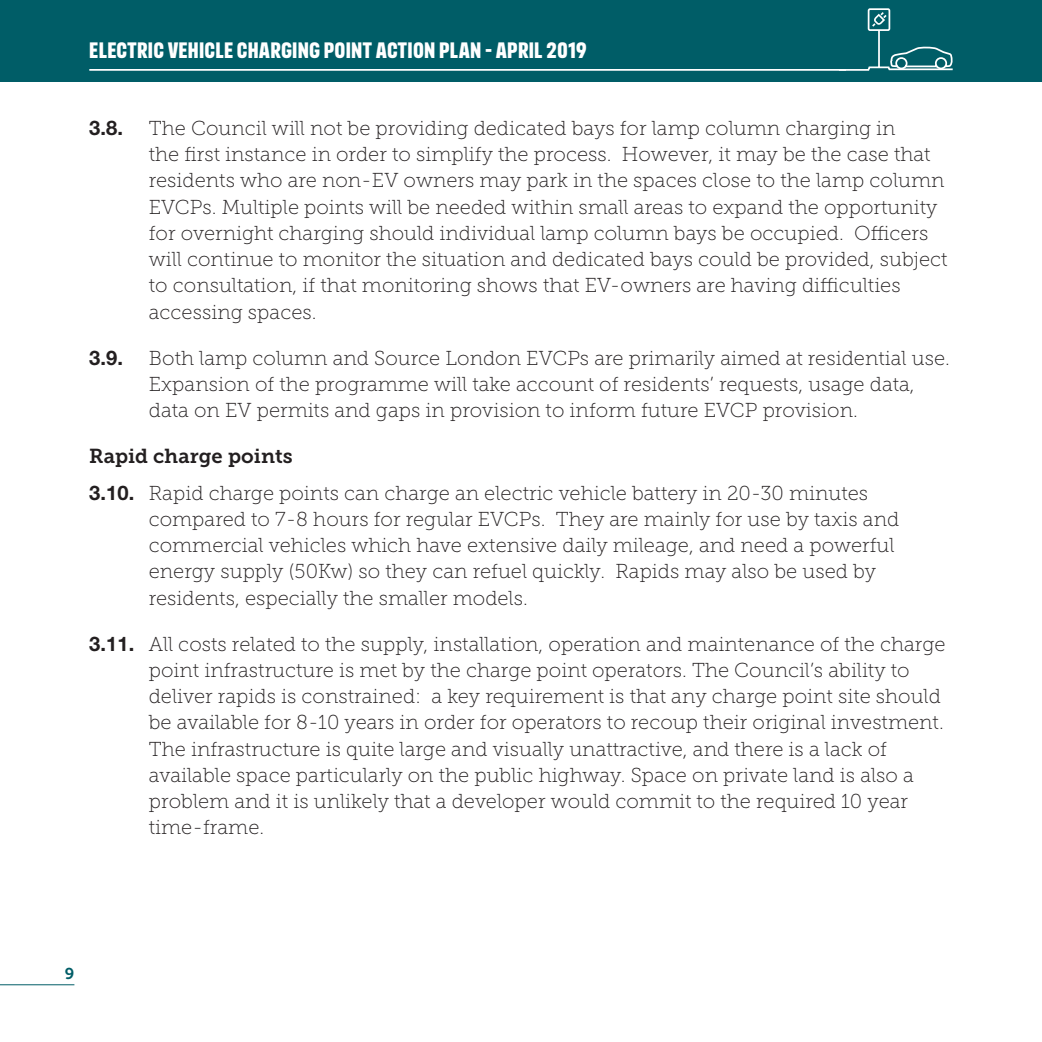
<style>
.page{position:relative;width:1042px;height:1042px;background:#fff}
.page>*{position:absolute;margin:0;border:0;box-sizing:border-box;transform-origin:0 0}
.Body_text{font:20.12px/26.2px "Museo Slab 100";letter-spacing:.005em;color:#231f20}
.SUB_B{font:20.12px "Museo Slab 700";letter-spacing:.005em;color:#231f20}
.Body_text-2{font:700 20.12px "Helvetica Neue";color:#231f20}
.t1{font:700 19.25px "ONEYOUSANS";letter-spacing:.01em;color:#fff}
.t2{font:15.75px "Museo Slab 700";color:#005d67}
.s1{font-family:"Helvetica Neue";font-weight:700}
</style>
<div class="page">
<hr style="left:0;top:984px;width:74px;height:1px;background:#005d67">
<div style="left:0;top:0;width:1042px;height:82px;background:#005d67"></div>
<hr style="left:89px;top:69px;width:757px;height:2px;background:#fff">
<svg style="left:837px;top:8px;width:115px;height:63px"></svg>
<p class="t1" style="left:89px;top:40px;width:499px">ELECTRIC VEHICLE CHARGING POINT ACTION PLAN - APRIL 2019</p>
<p class="Body_text-2" style="left:89px;top:115px;width:35px">3.8.</p>
<p class="Body_text" style="left:149px;top:115px;width:800px">The Council will not be providing dedicated bays for lamp column charging in<br>the first instance in order to simplify the process. However, it may be the case that residents who are non-EV owners may park in the spaces close to the lamp column EVCPs. Multiple points will be needed within small areas to expand the opportunity for overnight charging should individual lamp column bays be occupied. Officers will continue to monitor the situation and dedicated bays could be provided, subject to consultation, if that monitoring shows that EV-owners are having difficulties accessing spaces.</p>
<p class="Body_text-2" style="left:89px;top:345px;width:35px">3.9.</p>
<p class="Body_text" style="left:149px;top:345px;width:802px">Both lamp column and Source London EVCPs are primarily aimed at residential use.<br>Expansion of the programme will take account of residents’ requests, usage data, data on EV permits and gaps in provision to inform future EVCP provision.</p>
<p class="SUB_B" style="left:89px;top:445px;width:205px">Rapid charge points</p>
<p class="Body_text" style="left:149px;top:480px;width:752px;text-indent:-59px"><span class="s1">3.10.</span> Rapid charge points can charge an electric vehicle battery in 20-30 minutes compared to 7-8 hours for regular EVCPs. They are mainly for use by taxis and commercial vehicles which have extensive daily mileage, and need a powerful energy supply (50Kw) so they can refuel quickly. Rapids may also be used by residents, especially the smaller models.</p>
<p class="Body_text" style="left:149px;top:631px;width:798px;text-indent:-59px"><span class="s1">3.11.</span> All costs related to the supply, installation, operation and maintenance of the charge point infrastructure is met by the charge point operators. The Council’s ability to deliver rapids is constrained: a key requirement is that any charge point site should be available for 8-10 years in order for operators to recoup their original investment.<br>The infrastructure is quite large and visually unattractive, and there is a lack of available space particularly on the public highway. Space on private land is also a problem and it is unlikely that a developer would commit to the required 10 year time-frame.</p>
<p class="t2" style="left:65px;top:965px;width:11px">9</p>
</div>
